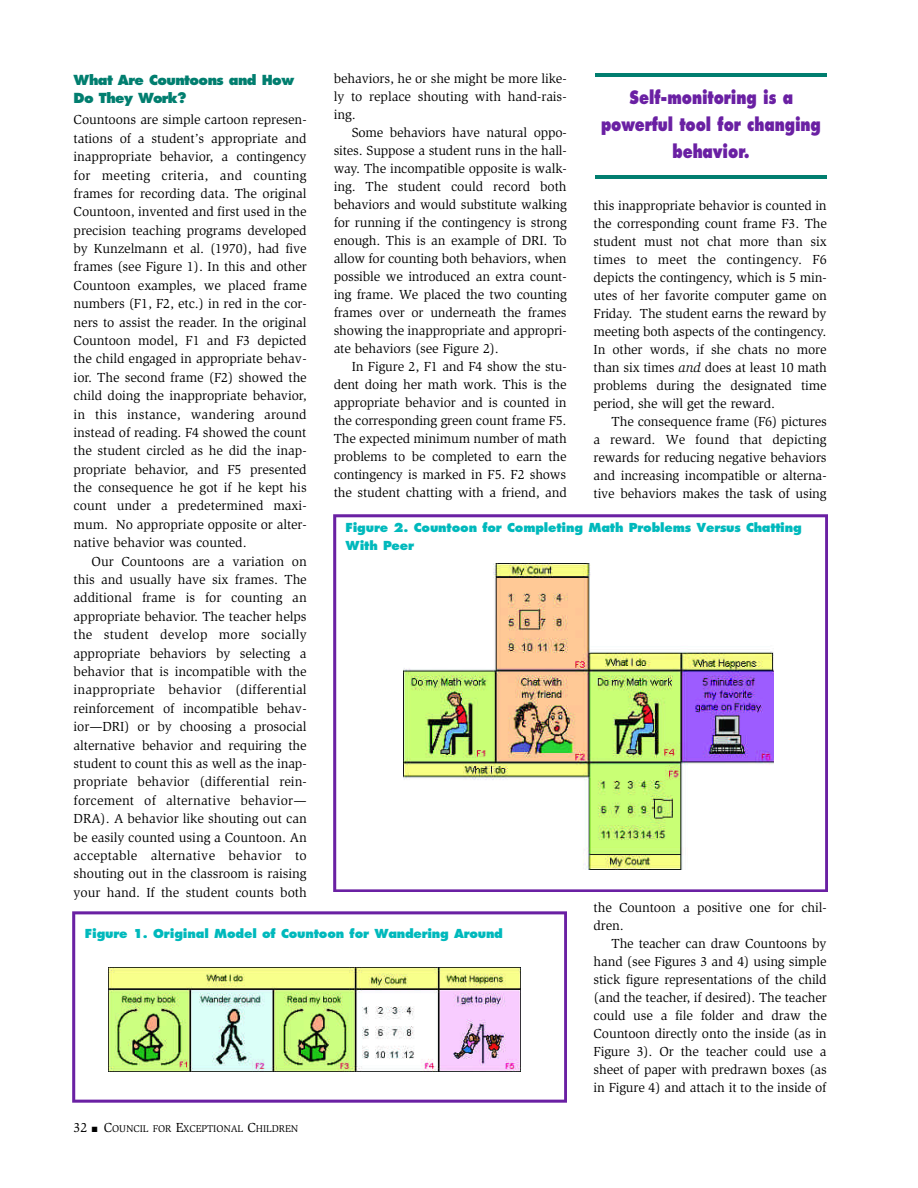
<style>
.page{position:relative;width:918px;height:1188px;background:#fff}
.page>*{position:absolute;margin:0;border:0;box-sizing:border-box;transform-origin:0 0}
.t1{font:800 18px/27px "Futura";letter-spacing:-.005em;color:#6a20a3;text-align:center;scale:.8 1}
.t2{font:13.5px/18px "Slimbach";letter-spacing:-.01em;color:#000;text-align:justify}
.t3{font:800 13.5px/18.3px "Futura";letter-spacing:-.04em;color:#017e6f}
.t4{font:800 12px/18px "Futura";letter-spacing:-.01em;color:#00b9bc}
.t5{font:10.05px "Slimbach";letter-spacing:-.005em;color:#000}
.s1{font-style:italic}
.s2{font-size:13.5px}
</style>
<div class="page">
<svg style="left:333px;top:514px;width:495px;height:378px"></svg>
<div style="left:344px;top:521px;width:467px;height:38px;background:#fff"></div>
<svg style="left:72px;top:911px;width:495px;height:192px"></svg>
<div style="left:84px;top:919px;width:433px;height:31px;background:#fff"></div>
<hr style="left:596px;top:74px;width:231px;height:3px;background:#017e6f">
<hr style="left:596px;top:176px;width:231px;height:3px;background:#017e6f">
<p class="t3" style="left:74px;top:71px;width:222px">What Are Countoons and How<br>Do They Work?</p>
<p class="t2" style="left:74px;top:111px;width:235px;line-height:18.5px">Countoons are simple cartoon represen&shy;tations of a student’s appropriate and inappropriate behavior, a contingency for meeting criteria, and counting frames for recording data. The original Countoon, invented and first used in the precision teaching programs developed by Kunzelmann et al. (1970), had five frames (see Figure 1). In this and other Countoon examples, we placed frame numbers (F1, F2, etc.) in red in the cor&shy;ners to assist the reader. In the original Countoon model, F1 and F3 depicted the child engaged in appropriate behav&shy;ior. The second frame (F2) showed the child doing the inappropriate behavior, in this instance, wandering around instead of reading. F4 showed the count the student circled as he did the inap&shy;propriate behavior, and F5 presented the consequence he got if he kept his count under a predetermined maxi&shy;mum. No appropriate opposite or alter&shy;native behavior was counted.</p>
<p class="t2" style="left:74px;top:552px;width:235px;line-height:18.5px;text-indent:18px">Our Countoons are a variation on this and usually have six frames. The additional frame is for counting an appropriate behavior. The teacher helps the student develop more socially appropriate behaviors by selecting a behavior that is incompatible with the inappropriate behavior (differential reinforcement of incompatible behav&shy;ior—DRI) or by choosing a prosocial alternative behavior and requiring the student to count this as well as the inap&shy;propriate behavior (differential rein&shy;forcement of alternative behavior— DRA). A behavior like shouting out can be easily counted using a Countoon. An acceptable alternative behavior to shouting out in the classroom is raising your hand. If the student counts both</p>
<p class="t2" style="left:334px;top:70px;width:235px">behaviors, he or she might be more like&shy;ly to replace shouting with hand-rais&shy;ing.</p>
<p class="t2" style="left:334px;top:124px;width:235px;text-indent:18px">Some behaviors have natural oppo&shy;sites. Suppose a student runs in the hall&shy;way. The incompatible opposite is walk&shy;ing. The student could record both behaviors and would substitute walking for running if the contingency is strong enough. This is an example of DRI. To allow for counting both behaviors, when possible we introduced an extra count&shy;ing frame. We placed the two counting frames over or underneath the frames showing the inappropriate and appropri&shy;ate behaviors (see Figure 2).</p>
<p class="t2" style="left:334px;top:358px;width:235px;text-indent:18px">In Figure 2, F1 and F4 show the stu&shy;dent doing her math work. This is the appropriate behavior and is counted in the corresponding green count frame F5.<br>The expected minimum number of math problems to be completed to earn the contingency is marked in F5. F2 shows the student chatting with a friend, and</p>
<h1 class="t1" style="left:601px;top:84px;width:276px">Self-monitoring is a powerful tool for changing behavior.</h1>
<p class="t2" style="left:594px;top:197px;width:235px">this inappropriate behavior is counted in the corresponding count frame F3. The student must not chat more than six times to meet the contingency. F6 depicts the contingency, which is 5 min&shy;utes of her favorite computer game on Friday. The student earns the reward by meeting both aspects of the contingency.<br>In other words, if she chats no more than six times <span class="s1">and</span> does at least 10 math problems during the designated time period, she will get the reward.</p>
<p class="t2" style="left:594px;top:413px;width:235px;text-indent:18px">The consequence frame (F6) pictures a reward. We found that depicting rewards for reducing negative behaviors and increasing incompatible or alterna&shy;tive behaviors makes the task of using</p>
<p class="t4" style="left:346px;top:519px;width:458px">Figure 2. Countoon for Completing Math Problems Versus Chatting<br>With Peer</p>
<p class="t4" style="left:85px;top:925px;width:420px">Figure 1. Original Model of Countoon for Wandering Around</p>
<p class="t5" style="left:74px;top:1123px;width:226px"><span class="s2">32</span> ■ <span class="s2">C</span>OUNCIL FOR <span class="s2">E</span>XCEPTIONAL <span class="s2">C</span>HILDREN</p>
<p class="t2" style="left:594px;top:899px;width:235px">the Countoon a positive one for chil&shy;dren.</p>
<p class="t2" style="left:594px;top:935px;width:235px;text-indent:18px">The teacher can draw Countoons by hand (see Figures 3 and 4) using simple stick figure representations of the child (and the teacher, if desired). The teacher could use a file folder and draw the Countoon directly onto the inside (as in Figure 3). Or the teacher could use a sheet of paper with predrawn boxes (as in Figure 4) and attach it to the inside of</p>
</div>
